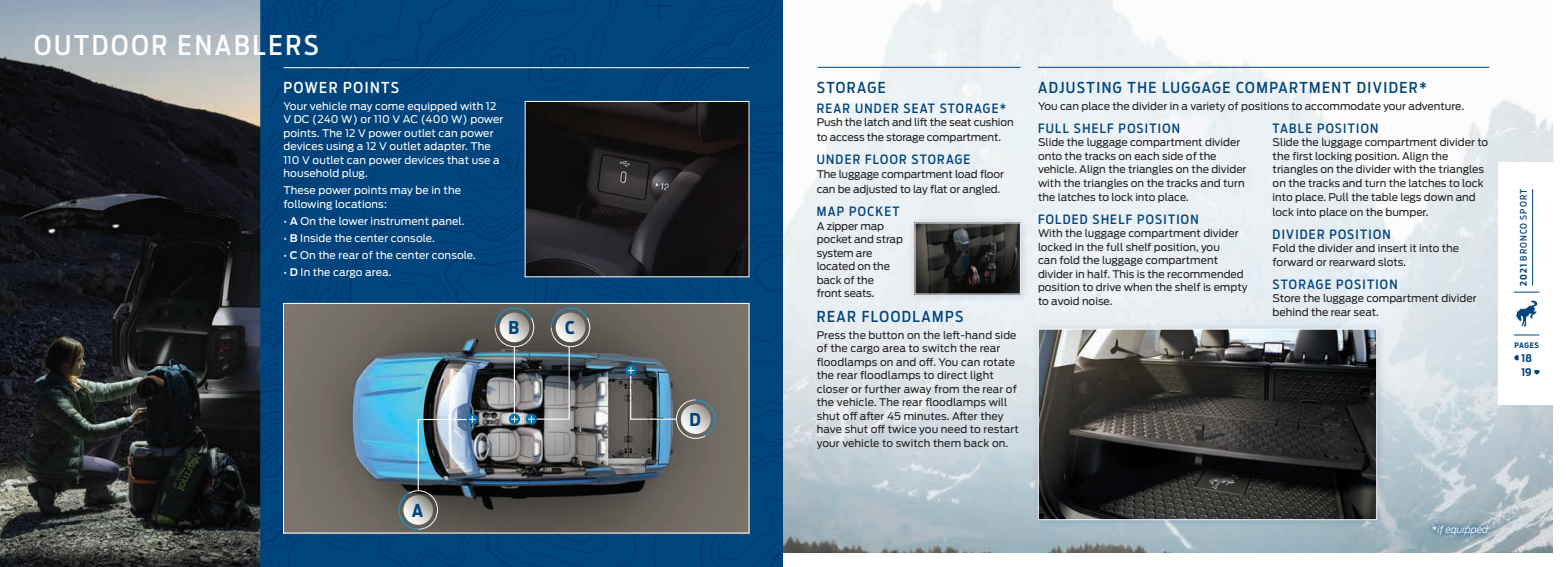
<style>
.page{position:relative;width:1566px;height:567px;background:#fff}
.page>*{position:absolute;margin:0;border:0;box-sizing:border-box;transform-origin:0 0}
.t1{font:500 27px "Ford Antenna Cond";letter-spacing:.1em;color:#fff}
.t2{font:700 17.55px "Ford Antenna Cond";color:#01457f}
.t3{font:500 15px "Ford Antenna Cond";letter-spacing:.1em;color:#01457f}
.t4{font:500 15px "Ford Antenna Cond";letter-spacing:.1em;color:#fff}
.t5{font:500 12.75px "Ford Antenna Cond";letter-spacing:.1em;color:#01457f}
.t6{font:10.5px/13.5px "Ford Antenna";color:#231f20}
.t7{font:10.5px/13.5px "Ford Antenna";letter-spacing:.01em;color:#fff}
.t8{font:700 10.5px "Ford Antenna Cond";color:#01457f}
.t9{font:italic 300 9.75px "Ford Antenna";letter-spacing:-.01em;color:#fff}
.t10{font:500 9px "Ford Antenna Cond";letter-spacing:.12em;color:#01457f}
.t11{font:700 7.5px "Ford Antenna Cond";letter-spacing:.07em;color:#01457f}
.s1{font-weight:600}
.s2{font-weight:700}
.s3{font-weight:400;font-style:normal}
</style>
<div class="page">
<svg style="left:271px;top:0;width:512px;height:129px;background:#01447d"></svg>
<svg style="left:610px;top:33px;width:173px;height:96px;background:#01447d"></svg>
<svg style="left:271px;top:129px;width:512px;height:438px;background:#00437d"></svg>
<div style="left:0;top:0;width:271px;height:567px;background:#01457f"></div>
<svg style="left:0;top:0;width:261px;height:567px;background:#35383a"></svg>
<img style="left:783px;top:0;width:769px;height:553px">
<hr style="left:284px;top:67px;width:465px;height:1px;background:#fff">
<div style="left:1033px;top:60px;width:464px;height:17px;background:#01457f;opacity:.2"></div>
<hr style="left:1038px;top:67px;width:451px;height:1px;background:#01457f">
<div style="left:813px;top:60px;width:215px;height:17px;background:#01457f;opacity:.2"></div>
<hr style="left:818px;top:67px;width:203px;height:1px;background:#01457f">
<div style="left:908px;top:216px;width:122px;height:88px;background:#01457f;opacity:.2"></div>
<img style="left:917px;top:225px;width:102px;height:67px">
<div style="left:518px;top:94px;width:241px;height:192px;background:#01457f;opacity:.2"></div>
<img style="left:527px;top:103px;width:220px;height:172px">
<div style="left:276px;top:296px;width:482px;height:246px;background:#01457f;opacity:.2"></div>
<img style="left:285px;top:305px;width:462px;height:226px">
<div style="left:283px;top:303px;width:466px;height:230px;border:1px solid #fff"></div>
<div style="left:1031px;top:322px;width:355px;height:207px;background:#01457f;opacity:.2"></div>
<img style="left:1040px;top:331px;width:335px;height:187px">
<div style="left:1038px;top:329px;width:339px;height:191px;border:1px solid #fff"></div>
<svg style="left:526px;top:414px;width:11px;height:11px"></svg>
<svg style="left:625px;top:365px;width:11px;height:11px"></svg>
<svg style="left:628px;top:367px;width:87px;height:72px;background:#6b757a"></svg>
<svg style="left:509px;top:414px;width:11px;height:11px"></svg>
<svg style="left:495px;top:308px;width:95px;height:114px;background:#737779"></svg>
<svg style="left:467px;top:414px;width:11px;height:11px"></svg>
<img style="left:399px;top:416px;width:76px;height:114px">
<div style="left:1498px;top:162px;width:68px;height:243px;background:#fff"></div>
<hr style="left:1532px;top:189px;width:1px;height:97px;background:#01457f">
<svg style="left:1514px;top:335px;width:25px;height:1px"></svg>
<svg style="left:1514px;top:355px;width:25px;height:20px"></svg>
<svg style="left:1514px;top:292px;width:25px;height:1px"></svg>
<svg style="left:1516px;top:300px;width:21px;height:27px"></svg>
<div style="left:1425px;top:518px;width:71px;height:24px;background:#01457f;opacity:.75"></div>
<h1 class="t1" style="left:34px;top:22px;width:286px">OUTDOOR ENABLERS</h1>
<h3 class="t4" style="left:284px;top:74px;width:117px">POWER POINTS</h3>
<p class="t7" style="left:284px;top:98px;width:221px">Your vehicle may come equipped with 12<br>V DC (240 W) or 110 V AC (400 W) power points. The 12 V power outlet can power devices using a 12 V outlet adapter. The 110 V outlet can power devices that use a household plug.</p>
<p class="t7" style="left:284px;top:182px;width:179px">These power points may be in the following locations:</p>
<p class="t7" style="left:284px;top:213px;width:182px">• <span class="s1">A</span> On the lower instrument panel.</p>
<p class="t7" style="left:284px;top:230px;width:153px">• <span class="s1">B</span> Inside the center console.</p>
<p class="t7" style="left:284px;top:247px;width:194px">• <span class="s1">C</span> On the rear of the center console.</p>
<p class="t7" style="left:284px;top:264px;width:109px">• <span class="s1">D</span> In the cargo area.</p>
<h2 class="t2" style="left:509px;top:312px;width:12px">B</h2>
<h2 class="t2" style="left:565px;top:312px;width:11px">C</h2>
<h2 class="t2" style="left:412px;top:495px;width:13px">A</h2>
<h2 class="t2" style="left:690px;top:404px;width:13px">D</h2>
<h3 class="t3" style="left:817px;top:74px;width:71px">STORAGE</h3>
<p class="t5" style="left:817px;top:97px;width:191px">REAR UNDER SEAT STORAGE*</p>
<p class="t6" style="left:817px;top:114px;width:199px;line-height:15px">Push the latch and lift the seat cushion to access the storage compartment.</p>
<p class="t5" style="left:817px;top:149px;width:155px">UNDER FLOOR STORAGE</p>
<p class="t6" style="left:817px;top:165px;width:189px;line-height:15px">The luggage compartment load floor can be adjusted to lay flat or angled.</p>
<p class="t5" style="left:817px;top:201px;width:84px">MAP POCKET</p>
<p class="t6" style="left:817px;top:218px;width:88px">A zipper map pocket and strap system are located on the back of the<br>front seats.</p>
<h3 class="t3" style="left:817px;top:303px;width:148px">REAR FLOODLAMPS</h3>
<p class="t6" style="left:817px;top:327px;width:204px">Press the button on the left-hand side of the cargo area to switch the rear floodlamps on and off. You can rotate the rear floodlamps to direct light closer or further away from the rear of the vehicle. The rear floodlamps will shut off after 45 minutes. After they have shut off twice you need to restart your vehicle to switch them back on.</p>
<h3 class="t3" style="left:1038px;top:74px;width:390px">ADJUSTING THE LUGGAGE COMPARTMENT DIVIDER*</h3>
<p class="t6" style="left:1038px;top:98px;width:428px">You can place the divider in a variety of positions to accommodate your adventure.</p>
<p class="t5" style="left:1038px;top:117px;width:143px">FULL SHELF POSITION</p>
<p class="t6" style="left:1038px;top:135px;width:210px">Slide the luggage compartment divider onto the tracks on each side of the vehicle. Align the triangles on the divider with the triangles on the tracks and turn the latches to lock into place.</p>
<p class="t5" style="left:1038px;top:208px;width:162px">FOLDED SHELF POSITION</p>
<p class="t6" style="left:1038px;top:225px;width:211px">With the luggage compartment divider locked in the full shelf position, you<br>can fold the luggage compartment divider in half. This is the recommended position to drive when the shelf is empty to avoid noise.</p>
<p class="t5" style="left:1273px;top:117px;width:107px">TABLE POSITION</p>
<p class="t6" style="left:1273px;top:135px;width:217px">Slide the luggage compartment divider to the first locking position. Align the triangles on the divider with the triangles on the tracks and turn the latches to lock into place. Pull the table legs down and</p>
<p class="t6" style="left:1273px;top:204px;width:157px">lock into place on the bumper.</p>
<p class="t5" style="left:1273px;top:223px;width:120px">DIVIDER POSITION</p>
<p class="t6" style="left:1273px;top:240px;width:188px">Fold the divider and insert it into the forward or rearward slots.</p>
<p class="t5" style="left:1273px;top:273px;width:126px">STORAGE POSITION</p>
<p class="t6" style="left:1273px;top:291px;width:205px">Store the luggage compartment divider behind the rear seat.</p>
<p class="t10" style="left:1516px;top:286px;width:98px;rotate:-90deg"><span class="s2">2021</span> BRONCO SPORT</p>
<p class="t11" style="left:1514px;top:338px;width:26px">PAGES</p>
<p class="t8" style="left:1522px;top:349px;width:12px">18</p>
<p class="t8" style="left:1522px;top:363px;width:12px">19</p>
<p class="t9" style="left:1432px;top:521px;width:58px"><span class="s3">*</span>if equipped</p>
</div>
